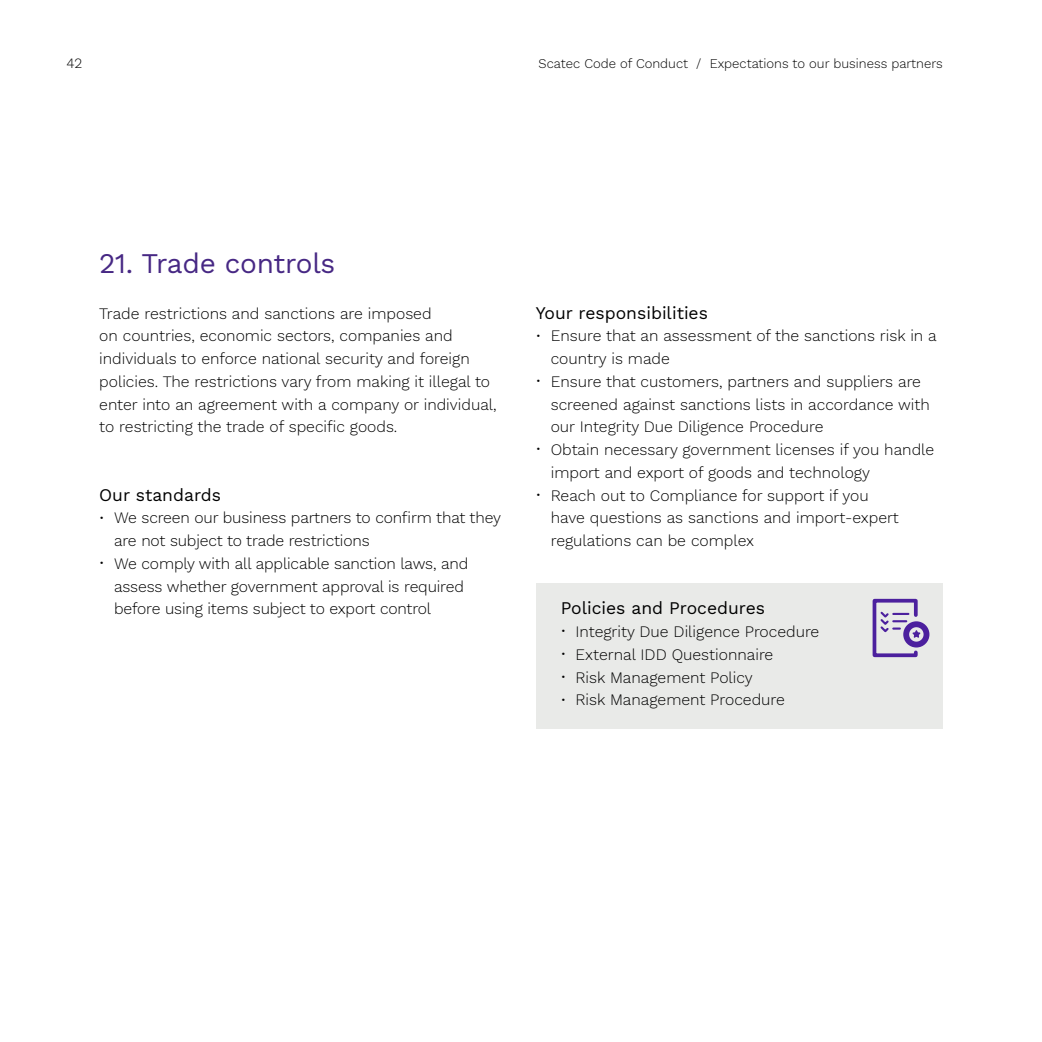
<style>
.page{position:relative;width:1042px;height:1042px;background:#fff}
.page>*{position:absolute;margin:0;border:0;box-sizing:border-box;transform-origin:0 0}
.t1{font:28px "Work Sans";letter-spacing:-.01em;color:#472884}
.t2{font:17.5px "Work Sans";color:#000}
.t3{font:300 15.75px/22.8px "Work Sans";color:#000}
.t4{font:300 14px "Work Sans";color:#000}
.t5{font:300 13.12px "Work Sans";color:#000}
.s1{font-size:12.25px}
</style>
<div class="page">
<div style="left:536px;top:583px;width:407px;height:145px;background:#e9eae8"></div>
<div style="left:903px;top:621px;width:26px;height:26px;border:6px solid #4c209e;border-radius:50%"></div>
<svg style="left:872px;top:598px;width:50px;height:60px"></svg>
<p class="t4" style="left:66px;top:53px;width:17px">42</p>
<p class="t5" style="left:539px;top:54px;width:406px">Scatec Code of Conduct / Expectations to our business partners</p>
<h1 class="t1" style="left:99px;top:242px;width:238px">21. Trade controls</h1>
<p class="t3" style="left:99px;top:301px;width:399px">Trade restrictions and sanctions are imposed<br>on countries, economic sectors, companies and individuals to enforce national security and foreign policies. The restrictions vary from making it illegal to enter into an agreement with a company or individual, to restricting the trade of specific goods.</p>
<p class="t2" style="left:99px;top:481px;width:123px">Our standards</p>
<p class="t3" style="left:114px;top:506px;width:388px;text-indent:-15px"><span class="s1">•</span> We screen our business partners to confirm that they are not subject to trade restrictions</p>
<p class="t3" style="left:114px;top:551px;width:356px;text-indent:-15px"><span class="s1">•</span> We comply with all applicable sanction laws, and assess whether government approval is required before using items subject to export control</p>
<p class="t2" style="left:536px;top:299px;width:174px">Your responsibilities</p>
<p class="t3" style="left:551px;top:324px;width:387px;text-indent:-15px"><span class="s1">•</span> Ensure that an assessment of the sanctions risk in a country is made</p>
<p class="t3" style="left:551px;top:369px;width:381px;text-indent:-15px"><span class="s1">•</span> Ensure that customers, partners and suppliers are screened against sanctions lists in accordance with our Integrity Due Diligence Procedure</p>
<p class="t3" style="left:551px;top:438px;width:385px;text-indent:-15px"><span class="s1">•</span> Obtain necessary government licenses if you handle import and export of goods and technology</p>
<p class="t3" style="left:551px;top:483px;width:349px;text-indent:-15px"><span class="s1">•</span> Reach out to Compliance for support if you have questions as sanctions and import-expert regulations can be complex</p>
<p class="t2" style="left:561px;top:595px;width:206px">Policies and Procedures</p>
<p class="t3" style="left:561px;top:620px;width:260px"><span class="s1">•</span> Integrity Due Diligence Procedure</p>
<p class="t3" style="left:561px;top:642px;width:214px"><span class="s1">•</span> External IDD Questionnaire</p>
<p class="t3" style="left:561px;top:665px;width:193px"><span class="s1">•</span> Risk Management Policy</p>
<p class="t3" style="left:561px;top:688px;width:226px"><span class="s1">•</span> Risk Management Procedure</p>
</div>
